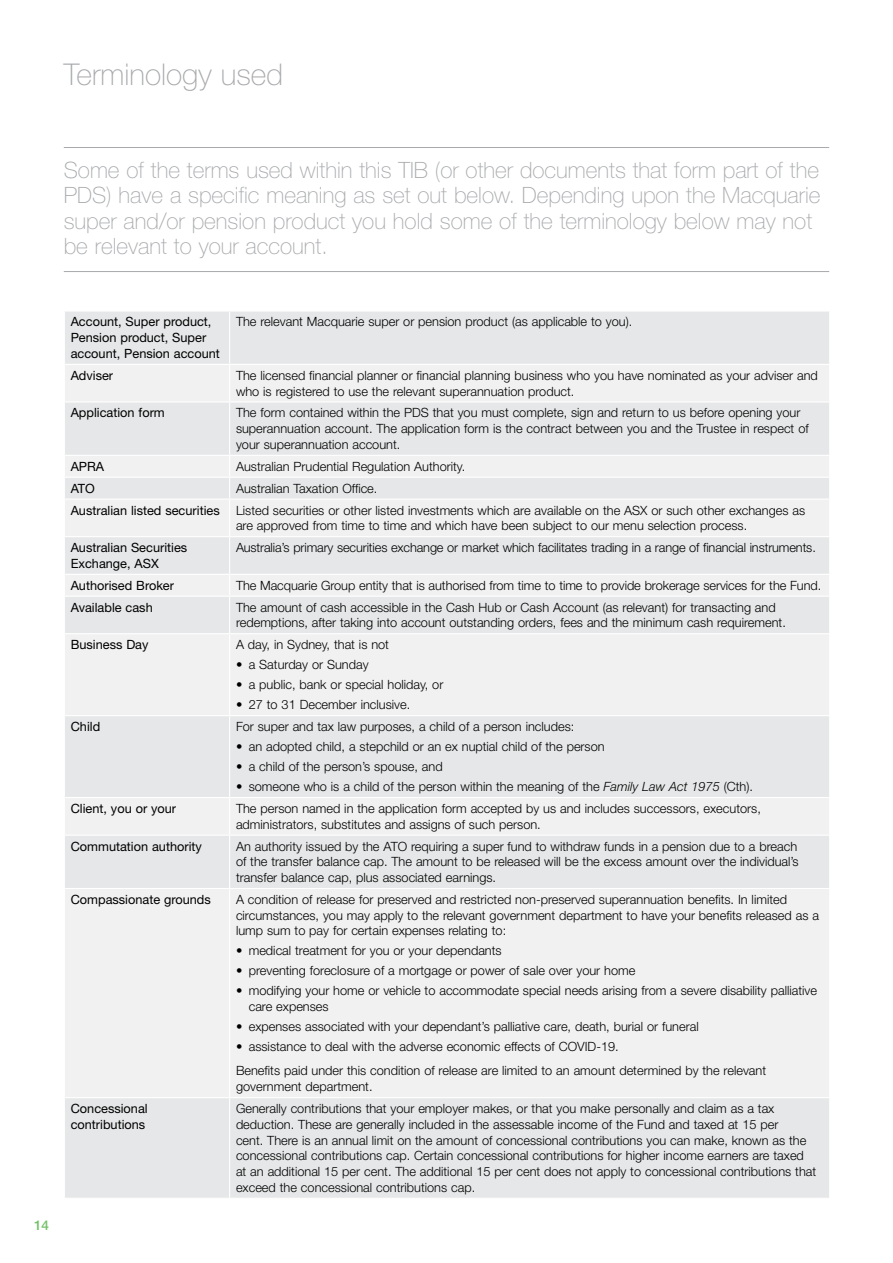
<style>
.page{position:relative;width:893px;height:1263px;background:#fff}
.page>*{position:absolute;margin:0;border:0;box-sizing:border-box;transform-origin:0 0}
.t1{font:100 30px "Helvetica Neue LT Std";color:#a7a9ac}
.t2{font:100 22.5px/25.5px "Helvetica Neue LT Std";color:#a7a9ac}
.t3{font:500 13.5px "Helvetica Neue LT Std";color:#73c167}
.t4{font:300 12.75px/15.8px "Helvetica Neue LT Std";color:#000}
.t5{font:12.75px/15.8px "Helvetica Neue LT Std";color:#000}
.s1{font-style:italic}
</style>
<div class="page">
<hr style="left:64px;top:147px;width:765px;height:1px;background:#a7a9ac">
<hr style="left:64px;top:271px;width:765px;height:1px;background:#a7a9ac">
<div style="left:65px;top:312px;width:764px;height:886px;background:#e6e7e8"></div>
<svg style="left:65px;top:365px;width:764px;height:732px;fill:#f1f1f2"></svg>
<hr style="left:229px;top:312px;width:1px;height:52px;background:#fff">
<hr style="left:64px;top:364px;width:166px;height:1px;background:#fff">
<hr style="left:230px;top:364px;width:600px;height:1px;background:#fff">
<hr style="left:229px;top:365px;width:1px;height:36px;background:#fff">
<hr style="left:64px;top:401px;width:166px;height:1px;background:#fff">
<hr style="left:230px;top:401px;width:600px;height:1px;background:#fff">
<hr style="left:229px;top:402px;width:1px;height:53px;background:#fff">
<hr style="left:64px;top:455px;width:166px;height:1px;background:#fff">
<hr style="left:230px;top:455px;width:600px;height:1px;background:#fff">
<hr style="left:64px;top:477px;width:166px;height:1px;background:#fff">
<hr style="left:230px;top:477px;width:600px;height:1px;background:#fff">
<svg style="left:229px;top:456px;width:1px;height:42px"></svg>
<hr style="left:64px;top:498px;width:166px;height:2px;background:#fff">
<hr style="left:230px;top:498px;width:600px;height:2px;background:#fff">
<hr style="left:229px;top:500px;width:1px;height:36px;background:#fff">
<hr style="left:64px;top:536px;width:166px;height:1px;background:#fff">
<hr style="left:230px;top:536px;width:600px;height:1px;background:#fff">
<hr style="left:229px;top:537px;width:1px;height:37px;background:#fff">
<hr style="left:64px;top:574px;width:166px;height:1px;background:#fff">
<hr style="left:230px;top:574px;width:600px;height:1px;background:#fff">
<svg style="left:229px;top:575px;width:1px;height:21px"></svg>
<hr style="left:64px;top:596px;width:166px;height:1px;background:#fff">
<hr style="left:230px;top:596px;width:600px;height:1px;background:#fff">
<hr style="left:229px;top:597px;width:1px;height:36px;background:#fff">
<hr style="left:64px;top:633px;width:166px;height:1px;background:#fff">
<hr style="left:230px;top:633px;width:600px;height:1px;background:#fff">
<hr style="left:229px;top:634px;width:1px;height:81px;background:#fff">
<hr style="left:64px;top:715px;width:166px;height:1px;background:#fff">
<hr style="left:230px;top:715px;width:600px;height:1px;background:#fff">
<hr style="left:229px;top:716px;width:1px;height:81px;background:#fff">
<hr style="left:64px;top:797px;width:166px;height:1px;background:#fff">
<hr style="left:230px;top:797px;width:600px;height:1px;background:#fff">
<hr style="left:229px;top:798px;width:1px;height:36px;background:#fff">
<hr style="left:64px;top:834px;width:166px;height:2px;background:#fff">
<hr style="left:230px;top:834px;width:600px;height:2px;background:#fff">
<hr style="left:229px;top:836px;width:1px;height:52px;background:#fff">
<hr style="left:64px;top:888px;width:166px;height:1px;background:#fff">
<hr style="left:230px;top:888px;width:600px;height:1px;background:#fff">
<hr style="left:229px;top:889px;width:1px;height:208px;background:#fff">
<hr style="left:64px;top:1097px;width:166px;height:1px;background:#fff">
<hr style="left:230px;top:1097px;width:600px;height:1px;background:#fff">
<hr style="left:229px;top:1098px;width:1px;height:100px;background:#fff">
<h1 class="t1" style="left:64px;top:57px;width:221px">Terminology used</h1>
<p class="t2" style="left:64px;top:157px;width:758px">Some of the terms used within this TIB (or other documents that form part of the PDS) have a specific meaning as set out below. Depending upon the Macquarie super and/or pension product you hold some of the terminology below may not be relevant to your account.</p>
<p class="t3" style="left:34px;top:1217px;width:17px">14</p>
<p class="t5" style="left:71px;top:314px;width:151px">Account, Super product,<br>Pension product, Super account, Pension account</p>
<p class="t4" style="left:236px;top:314px;width:398px">The relevant Macquarie super or pension product (as applicable to you).</p>
<p class="t5" style="left:71px;top:367px;width:44px">Adviser</p>
<p class="t4" style="left:236px;top:367px;width:583px">The licensed financial planner or financial planning business who you have nominated as your adviser and who is registered to use the relevant superannuation product.</p>
<p class="t5" style="left:71px;top:405px;width:96px">Application form</p>
<p class="t4" style="left:236px;top:405px;width:574px">The form contained within the PDS that you must complete, sign and return to us before opening your superannuation account. The application form is the contract between you and the Trustee in respect of your superannuation account.</p>
<p class="t5" style="left:71px;top:458px;width:35px">APRA</p>
<p class="t4" style="left:236px;top:458px;width:231px">Australian Prudential Regulation Authority.</p>
<p class="t5" style="left:71px;top:480px;width:26px">ATO</p>
<p class="t4" style="left:236px;top:480px;width:143px">Australian Taxation Office.</p>
<p class="t5" style="left:71px;top:502px;width:150px">Australian listed securities</p>
<p class="t4" style="left:236px;top:502px;width:571px">Listed securities or other listed investments which are available on the ASX or such other exchanges as are approved from time to time and which have been subject to our menu selection process.</p>
<p class="t5" style="left:71px;top:539px;width:118px">Australian Securities<br>Exchange, ASX</p>
<p class="t4" style="left:236px;top:539px;width:581px">Australia’s primary securities exchange or market which facilitates trading in a range of financial instruments.</p>
<p class="t5" style="left:71px;top:577px;width:105px">Authorised Broker</p>
<p class="t4" style="left:236px;top:577px;width:587px">The Macquarie Group entity that is authorised from time to time to provide brokerage services for the Fund.</p>
<p class="t5" style="left:71px;top:599px;width:84px">Available cash</p>
<p class="t4" style="left:236px;top:599px;width:551px">The amount of cash accessible in the Cash Hub or Cash Account (as relevant) for transacting and redemptions, after taking into account outstanding orders, fees and the minimum cash requirement.</p>
<p class="t5" style="left:71px;top:637px;width:79px">Business Day</p>
<p class="t4" style="left:236px;top:636px;width:155px">A day, in Sydney, that is not</p>
<p class="t4" style="left:236px;top:656px;width:134px">• a Saturday or Sunday</p>
<p class="t4" style="left:236px;top:676px;width:209px">• a public, bank or special holiday, or</p>
<p class="t4" style="left:236px;top:696px;width:176px">• 27 to 31 December inclusive.</p>
<p class="t5" style="left:71px;top:718px;width:31px">Child</p>
<p class="t4" style="left:236px;top:718px;width:340px">For super and tax law purposes, a child of a person includes:</p>
<p class="t4" style="left:236px;top:738px;width:370px">• an adopted child, a stepchild or an ex nuptial child of the person</p>
<p class="t4" style="left:236px;top:758px;width:208px">• a child of the person’s spouse, and</p>
<p class="t4" style="left:236px;top:778px;width:518px">• someone who is a child of the person within the meaning of the <span class="s1">Family Law Act 1975</span> (Cth).</p>
<p class="t5" style="left:71px;top:800px;width:107px">Client, you or your</p>
<p class="t4" style="left:236px;top:800px;width:526px">The person named in the application form accepted by us and includes successors, executors, administrators, substitutes and assigns of such person.</p>
<p class="t5" style="left:71px;top:838px;width:133px">Commutation authority</p>
<p class="t4" style="left:236px;top:838px;width:564px">An authority issued by the ATO requiring a super fund to withdraw funds in a pension due to a breach of the transfer balance cap. The amount to be released will be the excess amount over the individual’s transfer balance cap, plus associated earnings.</p>
<p class="t5" style="left:71px;top:891px;width:142px">Compassionate grounds</p>
<p class="t4" style="left:236px;top:891px;width:585px">A condition of release for preserved and restricted non-preserved superannuation benefits. In limited circumstances, you may apply to the relevant government department to have your benefits released as a lump sum to pay for certain expenses relating to:</p>
<p class="t4" style="left:236px;top:943px;width:267px">• medical treatment for you or your dependants</p>
<p class="t4" style="left:236px;top:963px;width:401px">• preventing foreclosure of a mortgage or power of sale over your home</p>
<p class="t4" style="left:249px;top:983px;width:570px;text-indent:-13px">• modifying your home or vehicle to accommodate special needs arising from a severe disability palliative care expenses</p>
<p class="t4" style="left:236px;top:1018px;width:464px">• expenses associated with your dependant’s palliative care, death, burial or funeral</p>
<p class="t4" style="left:236px;top:1034px;width:532px;line-height:24.3px">• assistance to deal with the adverse economic effects of COVID-19.<br>Benefits paid under this condition of release are limited to an amount determined by the relevant</p>
<p class="t4" style="left:236px;top:1078px;width:138px">government department.</p>
<p class="t5" style="left:71px;top:1100px;width:78px">Concessional contributions</p>
<p class="t4" style="left:236px;top:1100px;width:582px">Generally contributions that your employer makes, or that you make personally and claim as a tax deduction. These are generally included in the assessable income of the Fund and taxed at 15 per<br>cent. There is an annual limit on the amount of concessional contributions you can make, known as the concessional contributions cap. Certain concessional contributions for higher income earners are taxed at an additional 15 per cent. The additional 15 per cent does not apply to concessional contributions that exceed the concessional contributions cap.</p>
</div>
